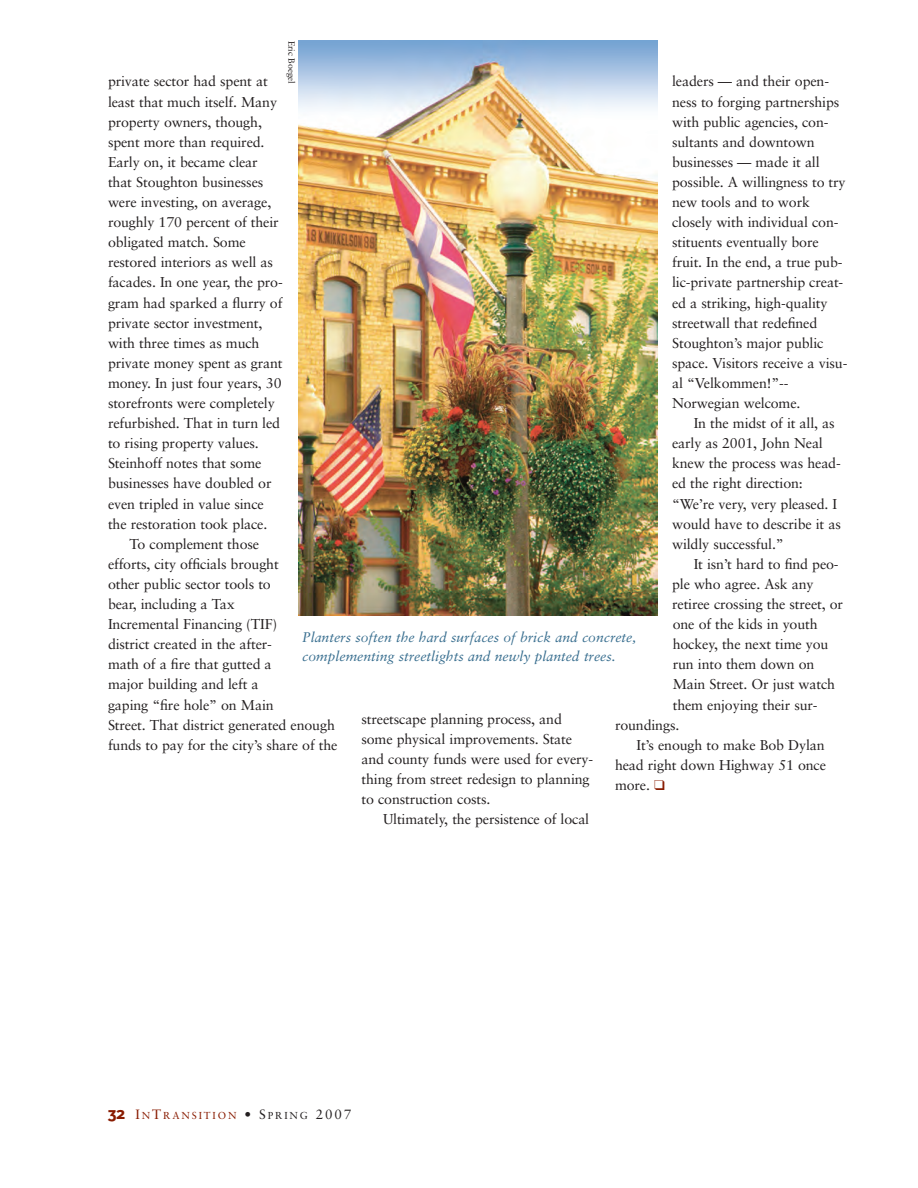
<style>
.page{position:relative;width:918px;height:1188px;background:#fff}
.page>*{position:absolute;margin:0;border:0;box-sizing:border-box;transform-origin:0 0}
.t1{font:14.25px "Sabon";letter-spacing:-.01em;color:#231f20}
.t2{font:italic 13.95px/19.5px "Sabon";color:#386e8f}
.t3{font:10.2px "Sabon";letter-spacing:.185em;color:#891c02}
.t4{font:9px "Sabon";letter-spacing:-.005em;color:#231f20}
.s1{color:#891c02}
.s2{font-family:"Felbridge";font-weight:800;font-size:15px}
.s3{font-size:13.5px}
.s4{font-size:13.5px;color:#231f20}
.s5{color:#231f20}
</style>
<div class="page">
<img style="left:299px;top:40px;width:358px;height:575px">
<p class="t4" style="left:296px;top:40px;width:45px;rotate:90deg">Eric Boegel</p>
<p class="t1" style="left:672px;top:76px;width:158px">leaders — and their open-</p>
<p class="t1" style="left:672px;top:96px;width:169px">ness to forging partnerships</p>
<p class="t1" style="left:672px;top:116px;width:158px">with public agencies, con-</p>
<p class="t1" style="left:672px;top:136px;width:144px">sultants and downtown</p>
<p class="t1" style="left:672px;top:156px;width:149px">businesses — made it all</p>
<p class="t1" style="left:672px;top:176px;width:175px">possible. A willingness to try</p>
<p class="t1" style="left:672px;top:196px;width:139px">new tools and to work</p>
<p class="t1" style="left:672px;top:216px;width:168px">closely with individual con-</p>
<p class="t1" style="left:672px;top:236px;width:148px">stituents eventually bore</p>
<p class="t1" style="left:672px;top:256px;width:172px">fruit. In the end, a true pub-</p>
<p class="t1" style="left:672px;top:277px;width:173px">lic-private partnership creat-</p>
<p class="t1" style="left:672px;top:297px;width:157px">ed a striking, high-quality</p>
<p class="t1" style="left:672px;top:317px;width:147px">streetwall that redefined</p>
<p class="t1" style="left:672px;top:337px;width:153px">Stoughton’s major public</p>
<p class="t1" style="left:672px;top:357px;width:177px">space. Visitors receive a visu-</p>
<p class="t1" style="left:672px;top:377px;width:118px">al “Velkommen!”--</p>
<p class="t1" style="left:672px;top:397px;width:130px">Norwegian welcome.</p>
<p class="t1" style="left:694px;top:417px;width:142px">In the midst of it all, as</p>
<p class="t1" style="left:672px;top:437px;width:152px">early as 2001, John Neal</p>
<p class="t1" style="left:672px;top:457px;width:170px">knew the process was head-</p>
<p class="t1" style="left:672px;top:478px;width:132px">ed the right direction:</p>
<p class="t1" style="left:672px;top:498px;width:167px">“We’re very, very pleased. I</p>
<p class="t1" style="left:672px;top:518px;width:170px">would have to describe it as</p>
<p class="t1" style="left:672px;top:538px;width:113px">wildly successful.”</p>
<p class="t1" style="left:694px;top:558px;width:147px">It isn’t hard to find peo-</p>
<p class="t1" style="left:672px;top:578px;width:143px">ple who agree. Ask any</p>
<p class="t1" style="left:672px;top:598px;width:173px">retiree crossing the street, or</p>
<p class="t1" style="left:673px;top:618px;width:146px">one of the kids in youth</p>
<p class="t1" style="left:673px;top:638px;width:157px">hockey, the next time you</p>
<p class="t1" style="left:673px;top:658px;width:143px">run into them down on</p>
<p class="t1" style="left:673px;top:679px;width:164px">Main Street. Or just watch</p>
<p class="t1" style="left:673px;top:699px;width:146px">them enjoying their sur-</p>
<p class="t1" style="left:615px;top:719px;width:66px">roundings.</p>
<p class="t1" style="left:637px;top:739px;width:190px">It’s enough to make Bob Dylan</p>
<p class="t1" style="left:615px;top:759px;width:213px">head right down Highway 51 once</p>
<p class="t1" style="left:615px;top:779px;width:51px">more. <span class="s1">❑</span></p>
<p class="t1" style="left:108px;top:76px;width:161px">private sector had spent at</p>
<p class="t1" style="left:108px;top:96px;width:171px">least that much itself. Many</p>
<p class="t1" style="left:108px;top:116px;width:155px">property owners, though,</p>
<p class="t1" style="left:108px;top:136px;width:158px">spent more than required.</p>
<p class="t1" style="left:108px;top:156px;width:151px">Early on, it became clear</p>
<p class="t1" style="left:108px;top:176px;width:157px">that Stoughton businesses</p>
<p class="t1" style="left:108px;top:196px;width:165px">were investing, on average,</p>
<p class="t1" style="left:108px;top:216px;width:172px">roughly 170 percent of their</p>
<p class="t1" style="left:108px;top:236px;width:139px">obligated match. Some</p>
<p class="t1" style="left:108px;top:256px;width:167px">restored interiors as well as</p>
<p class="t1" style="left:108px;top:277px;width:176px">facades. In one year, the pro-</p>
<p class="t1" style="left:108px;top:297px;width:176px">gram had sparked a flurry of</p>
<p class="t1" style="left:108px;top:317px;width:156px">private sector investment,</p>
<p class="t1" style="left:108px;top:337px;width:153px">with three times as much</p>
<p class="t1" style="left:108px;top:357px;width:176px">private money spent as grant</p>
<p class="t1" style="left:108px;top:377px;width:175px">money. In just four years, 30</p>
<p class="t1" style="left:108px;top:397px;width:168px">storefronts were completely</p>
<p class="t1" style="left:108px;top:417px;width:174px">refurbished. That in turn led</p>
<p class="t1" style="left:108px;top:437px;width:152px">to rising property values.</p>
<p class="t1" style="left:108px;top:457px;width:155px">Steinhoff notes that some</p>
<p class="t1" style="left:108px;top:478px;width:165px">businesses have doubled or</p>
<p class="t1" style="left:108px;top:498px;width:157px">even tripled in value since</p>
<p class="t1" style="left:108px;top:518px;width:161px">the restoration took place.</p>
<p class="t1" style="left:130px;top:538px;width:131px">To complement those</p>
<p class="t1" style="left:108px;top:558px;width:172px">efforts, city officials brought</p>
<p class="t1" style="left:108px;top:578px;width:164px">other public sector tools to</p>
<p class="t1" style="left:108px;top:598px;width:128px">bear, including a Tax</p>
<p class="t1" style="left:108px;top:618px;width:171px">Incremental Financing (TIF)</p>
<p class="t1" style="left:108px;top:638px;width:166px">district created in the after-</p>
<p class="t1" style="left:108px;top:658px;width:165px">math of a fire that gutted a</p>
<p class="t1" style="left:108px;top:679px;width:152px">major building and left a</p>
<p class="t1" style="left:108px;top:699px;width:167px">gaping “fire hole” on Main</p>
<p class="t1" style="left:108px;top:719px;width:228px">Street. That district generated enough</p>
<p class="t1" style="left:108px;top:739px;width:231px">funds to pay for the city’s share of the</p>
<p class="t2" style="left:302px;top:628px;width:336px">Planters soften the hard surfaces of brick and concrete, complementing streetlights and newly planted trees.</p>
<p class="t1" style="left:362px;top:713px;width:202px">streetscape planning process, and</p>
<p class="t1" style="left:362px;top:733px;width:212px">some physical improvements. State</p>
<p class="t1" style="left:362px;top:753px;width:233px">and county funds were used for every-</p>
<p class="t1" style="left:362px;top:773px;width:230px">thing from street redesign to planning</p>
<p class="t1" style="left:362px;top:793px;width:130px">to construction costs.</p>
<p class="t1" style="left:383px;top:813px;width:208px">Ultimately, the persistence of local</p>
<p class="t3" style="left:108px;top:1111px;width:245px"><span class="s2">32</span> <span class="s3">I</span>N<span class="s3">T</span>RANSITION <span class="s4">• S</span><span class="s5">PRING</span> <span class="s4">2007</span></p>
</div>
